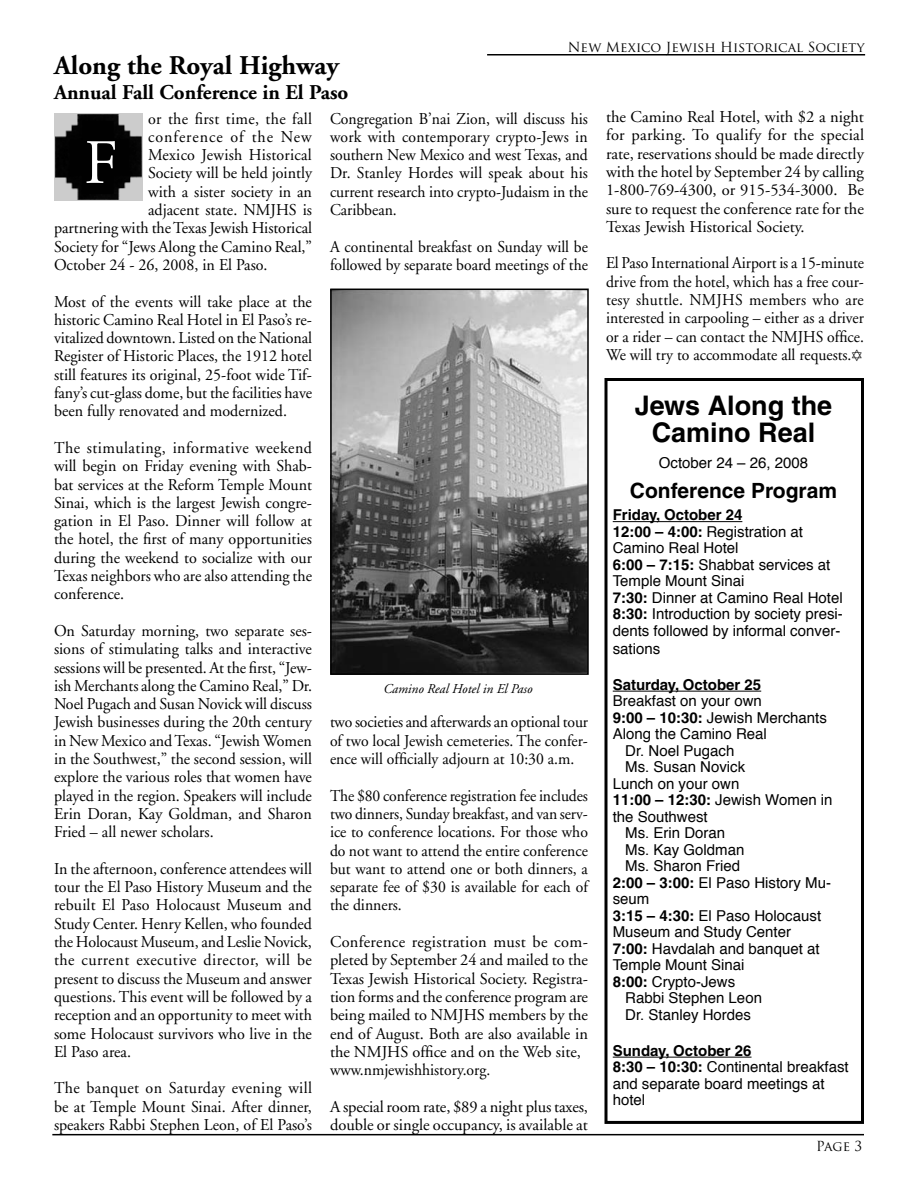
<style>
.page{position:relative;width:918px;height:1188px;background:#fff}
.page>*{position:absolute;margin:0;border:0;box-sizing:border-box;transform-origin:0 0}
.t1{font:63px "Adobe Garamond";color:#fff}
.t2{font:700 27px/27px "Helvetica";color:#000;text-align:center}
.t3{font:700 27px "Adobe Garamond";color:#000}
.t4{font:700 21px "Adobe Garamond";color:#000}
.t5{font:700 21px "Helvetica";color:#000}
.t6{font:16.5px/18.3px "Adobe Garamond";color:#000;text-align:justify}
.t7{font:16.5px/18.3px "Adobe Garamond";color:#000;text-align:justify;scale:.95 1}
.t8{font:16.5px "Adobe Garamond";letter-spacing:.02em;color:#000}
.t9{font:16.5px "Adobe Garamond";letter-spacing:.06em;color:#000}
.t10{font:15px/16.5px "Helvetica";color:#000}
.t11{font:700 15px "Helvetica";color:#000}
.t12{font:13.5px "Trajan Pro";color:#000}
.t13{font:italic 13.5px "Adobe Garamond";color:#000}
.s1{font-weight:700}
</style>
<div class="page">
<hr style="left:487px;top:54px;width:378px;height:2px;background:#000">
<hr style="left:52px;top:1134px;width:812px;height:1px;background:#000">
<img style="left:54px;top:113px;width:89px;height:88px">
<div style="left:604px;top:378px;width:260px;height:746px;border:3px solid #000"></div>
<hr style="left:613px;top:521px;width:129px;height:1px;background:#000">
<hr style="left:613px;top:691px;width:148px;height:1px;background:#000">
<hr style="left:613px;top:1057px;width:139px;height:1px;background:#000">
<img style="left:333px;top:292px;width:253px;height:380px">
<div style="left:330px;top:289px;width:259px;height:386px;border:2px solid #000"></div>
<p class="t12" style="left:568px;top:39px;width:298px">New Mexico Jewish Historical Society</p>
<h2 class="t3" style="left:54px;top:50px;width:287px">Along the Royal Highway</h2>
<p class="t4" style="left:54px;top:81px;width:296px">Annual Fall Conference in El Paso</p>
<p class="t8" style="left:148px;top:109px;width:166px">or the first time, the fall</p>
<p class="t9" style="left:148px;top:128px;width:165px">conference of the New</p>
<p class="t6" style="left:148px;top:146px;width:165px">Mexico Jewish Historical</p>
<p class="t6" style="left:148px;top:164px;width:165px">Society will be held jointly</p>
<p class="t6" style="left:148px;top:183px;width:165px">with a sister society in an</p>
<p class="t6" style="left:148px;top:201px;width:166px">adjacent state. NMJHS is</p>
<p class="t6" style="left:54px;top:219px;width:260px">partnering with the Texas Jewish Historical</p>
<p class="t6" style="left:54px;top:238px;width:260px">Society for “Jews Along the Camino Real,”</p>
<p class="t6" style="left:54px;top:256px;width:215px">October 24 - 26, 2008, in El Paso.</p>
<p class="t6" style="left:54px;top:293px;width:260px">Most of the events will take place at the historic Camino Real Hotel in El Paso’s re&shy;vitalized downtown. Listed on the National Register of Historic Places, the 1912 hotel still features its original, 25-foot wide Tif&shy;fany’s cut-glass dome, but the facilities have been fully renovated and modernized.</p>
<p class="t6" style="left:54px;top:439px;width:260px">The stimulating, informative weekend will begin on Friday evening with Shab&shy;bat services at the Reform Temple Mount Sinai, which is the largest Jewish congre&shy;gation in El Paso. Dinner will follow at the hotel, the first of many opportunities during the weekend to socialize with our Texas neighbors who are also attending the conference.</p>
<p class="t6" style="left:54px;top:622px;width:260px">On Saturday morning, two separate ses&shy;sions of stimulating talks and interactive sessions will be presented. At the first, “Jew&shy;ish Merchants along the Camino Real,” Dr.<br>Noel Pugach and Susan Novick will discuss Jewish businesses during the 20th century in New Mexico and Texas. “Jewish Women in the Southwest,” the second session, will explore the various roles that women have played in the region. Speakers will include Erin Doran, Kay Goldman, and Sharon Fried – all newer scholars.</p>
<p class="t6" style="left:54px;top:860px;width:260px">In the afternoon, conference attendees will tour the El Paso History Museum and the rebuilt El Paso Holocaust Museum and Study Center. Henry Kellen, who founded the Holocaust Museum, and Leslie Novick, the current executive director, will be present to discuss the Museum and answer questions. This event will be followed by a reception and an opportunity to meet with some Holocaust survivors who live in the El Paso area.</p>
<p class="t6" style="left:54px;top:1079px;width:259px">The banquet on Saturday evening will be at Temple Mount Sinai. After dinner, speakers Rabbi Stephen Leon, of El Paso’s</p>
<p class="t6" style="left:606px;top:108px;width:260px">the Camino Real Hotel, with $2 a night for parking. To qualify for the special rate, reservations should be made directly with the hotel by September 24 by calling 1-800-769-4300, or 915-534-3000. Be sure to request the conference rate for the Texas Jewish Historical Society.</p>
<p class="t7" style="left:606px;top:254px;width:273px">El Paso International Airport is a 15-minute drive from the hotel, which has a free cour&shy;tesy shuttle. NMJHS members who are interested in carpooling – either as a driver or a rider – can contact the NMJHS office.<br>We will try to accommodate all requests.</p>
<p class="t7" style="left:330px;top:110px;width:273px">Congregation B’nai Zion, will discuss his work with contemporary crypto-Jews in southern New Mexico and west Texas, and Dr. Stanley Hordes will speak about his current research into crypto-Judaism in the Caribbean.</p>
<p class="t7" style="left:330px;top:238px;width:273px">A continental breakfast on Sunday will be followed by separate board meetings of the</p>
<h1 class="t1" style="left:84px;top:129px;width:35px">F</h1>
<h2 class="t2" style="left:635px;top:391px;width:199px">Jews Along the<br>Camino Real</h2>
<p class="t10" style="left:659px;top:454px;width:151px">October 24 – 26, 2008</p>
<p class="t5" style="left:630px;top:477px;width:209px">Conference Program</p>
<p class="t10" style="left:613px;top:506px;width:232px"><span class="s1">Friday, October 24<br>12:00 – 4:00:</span> Registration at<br>Camino Real Hotel<br><span class="s1">6:00 – 7:15:</span> Shabbat services at<br>Temple Mount Sinai<br><span class="s1">7:30:</span> Dinner at Camino Real Hotel<br><span class="s1">8:30:</span> Introduction by society presi&shy;dents followed by informal conver-</p>
<p class="t10" style="left:613px;top:640px;width:49px">sations</p>
<p class="t11" style="left:613px;top:675px;width:150px">Saturday, October 25</p>
<p class="t10" style="left:613px;top:692px;width:151px">Breakfast on your own</p>
<p class="t10" style="left:613px;top:709px;width:216px"><span class="s1">9:00 – 10:30:</span> Jewish Merchants</p>
<p class="t10" style="left:613px;top:725px;width:156px">Along the Camino Real</p>
<p class="t10" style="left:625px;top:742px;width:111px">Dr. Noel Pugach</p>
<p class="t10" style="left:625px;top:758px;width:122px">Ms. Susan Novick</p>
<p class="t10" style="left:613px;top:775px;width:128px">Lunch on your own</p>
<p class="t10" style="left:613px;top:791px;width:221px"><span class="s1">11:00 – 12:30:</span> Jewish Women in</p>
<p class="t10" style="left:613px;top:808px;width:97px">the Southwest</p>
<p class="t10" style="left:625px;top:824px;width:102px">Ms. Erin Doran</p>
<p class="t10" style="left:625px;top:841px;width:121px">Ms. Kay Goldman</p>
<p class="t10" style="left:625px;top:857px;width:117px">Ms. Sharon Fried</p>
<p class="t10" style="left:613px;top:874px;width:220px"><span class="s1">2:00 – 3:00:</span> El Paso History Mu-</p>
<p class="t10" style="left:613px;top:890px;width:38px">seum</p>
<p class="t10" style="left:613px;top:907px;width:210px"><span class="s1">3:15 – 4:30:</span> El Paso Holocaust</p>
<p class="t10" style="left:613px;top:923px;width:180px">Museum and Study Center</p>
<p class="t10" style="left:613px;top:940px;width:208px"><span class="s1">7:00:</span> Havdalah and banquet at</p>
<p class="t10" style="left:613px;top:956px;width:133px">Temple Mount Sinai</p>
<p class="t10" style="left:613px;top:973px;width:124px"><span class="s1">8:00:</span> Crypto-Jews</p>
<p class="t10" style="left:625px;top:989px;width:138px">Rabbi Stephen Leon</p>
<p class="t10" style="left:625px;top:1006px;width:127px">Dr. Stanley Hordes</p>
<p class="t10" style="left:613px;top:1042px;width:237px"><span class="s1">Sunday, October 26<br>8:30 – 10:30:</span> Continental breakfast and separate board meetings at hotel</p>
<p class="t13" style="left:383px;top:681px;width:151px">Camino Real Hotel in El Paso</p>
<p class="t7" style="left:330px;top:713px;width:273px">two societies and afterwards an optional tour of two local Jewish cemeteries. The confer&shy;ence will officially adjourn at 10:30 a.m.</p>
<p class="t7" style="left:330px;top:787px;width:273px">The $80 conference registration fee includes two dinners, Sunday breakfast, and van serv&shy;ice to conference locations. For those who do not want to attend the entire conference but want to attend one or both dinners, a separate fee of $30 is available for each of the dinners.</p>
<p class="t6" style="left:330px;top:933px;width:260px;text-align:left">Conference registration must be com&shy;pleted by September 24 and mailed to the Texas Jewish Historical Society. Registra&shy;tion forms and the conference program are being mailed to NMJHS members by the end of August. Both are also available in the NMJHS office and on the Web site, www.nmjewishhistory.org.</p>
<p class="t6" style="left:330px;top:1098px;width:260px">A special room rate, $89 a night plus taxes, double or single occupancy, is available at</p>
<p class="t12" style="left:816px;top:1137px;width:48px">Page 3</p>
</div>
